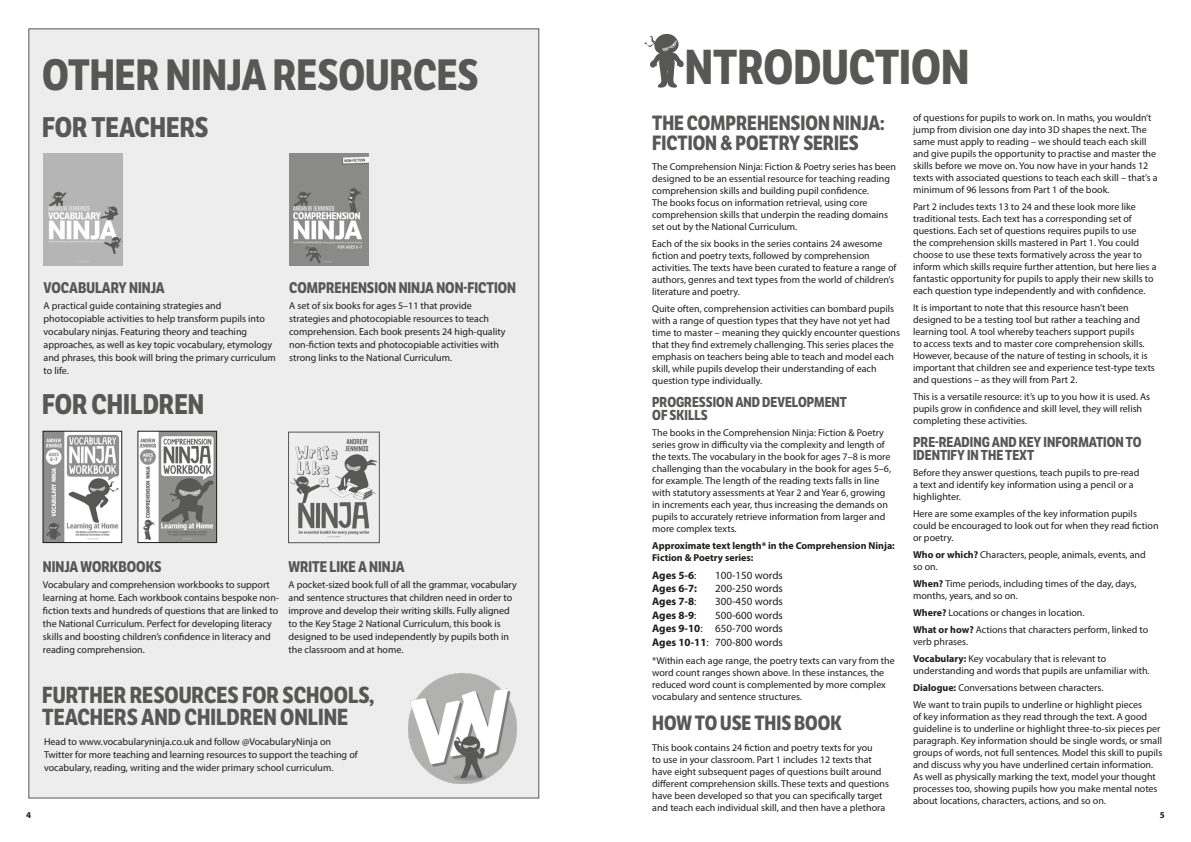
<style>
.page{position:relative;width:1191px;height:842px;background:#fff}
.page>*{position:absolute;margin:0;border:0;box-sizing:border-box;transform-origin:0 0}
.t1{font:700 47.6px "LFT Etica Condensed";color:#575756}
.t2{font:700 42.6px "LFT Etica Condensed";color:#575756}
.t3{font:700 27.6px "LFT Etica Condensed";color:#575756}
.t4{font:700 22.6px/22.1px "LFT Etica Condensed";color:#575756}
.t5{font:700 20px/20.2px "LFT Etica Condensed";color:#575756}
.t6{font:700 15px "LFT Etica Condensed";color:#575756}
.t7{font:700 14px/13px "LFT Etica Condensed";color:#575756}
.t8{font:11px/13.2px "Myriad Pro";color:#1d1d1b;text-align:right}
.t9{font:700 11px "Myriad Pro";color:#1d1d1b}
.t10{font:10px/12px "Myriad Pro";color:#1d1d1b}
.t11{font:700 10px/12px "Myriad Pro";color:#1d1d1b}
.t12{font:700 9px "Myriad Pro";color:#1d1d1b}
.s1{font-weight:400}
.s2{font-weight:700}
</style>
<div class="page">
<svg style="left:644px;top:34px;width:40px;height:54px"></svg>
<div style="left:28px;top:28px;width:511px;height:770px;background:#ededed;border:1px solid #575756"></div>
<img style="left:44px;top:154px;width:78px;height:111px">
<img style="left:289px;top:154px;width:79px;height:111px">
<img style="left:45px;top:433px;width:75px;height:108px">
<div style="left:43px;top:431px;width:79px;height:112px;border:1px solid #1d1d1b"></div>
<img style="left:140px;top:433px;width:75px;height:108px">
<div style="left:138px;top:431px;width:79px;height:112px;border:1px solid #1d1d1b"></div>
<img style="left:290px;top:438px;width:87px;height:100px">
<div style="left:288px;top:432px;width:91px;height:111px;border:1px solid #575756"></div>
<img style="left:408px;top:674px;width:109px;height:109px">
<h1 class="t1" style="left:685px;top:39px;width:286px">NTRODUCTION</h1>
<h3 class="t5" style="left:652px;top:113px;width:234px">THE COMPREHENSION NINJA:<br>FICTION &amp; POETRY SERIES</h3>
<p class="t10" style="left:652px;top:161px;width:245px">The Comprehension Ninja: Fiction &amp; Poetry series has been designed to be an essential resource for teaching reading comprehension skills and building pupil confidence.<br>The books focus on information retrieval, using core comprehension skills that underpin the reading domains set out by the National Curriculum.</p>
<p class="t10" style="left:652px;top:238px;width:246px">Each of the six books in the series contains 24 awesome fiction and poetry texts, followed by comprehension activities. The texts have been curated to feature a range of authors, genres and text types from the world of children’s literature and poetry.</p>
<p class="t10" style="left:652px;top:303px;width:249px">Quite often, comprehension activities can bombard pupils with a range of question types that they have not yet had time to master – meaning they quickly encounter questions that they find extremely challenging. This series places the emphasis on teachers being able to teach and model each skill, while pupils develop their understanding of each question type individually.</p>
<h3 class="t7" style="left:652px;top:395px;width:196px">PROGRESSION AND DEVELOPMENT<br>OF SKILLS</h3>
<p class="t10" style="left:652px;top:426px;width:240px">The books in the Comprehension Ninja: Fiction &amp; Poetry series grow in difficulty via the complexity and length of the texts. The vocabulary in the book for ages 7–8 is more challenging than the vocabulary in the book for ages 5–6, for example. The length of the reading texts falls in line with statutory assessments at Year 2 and Year 6, growing in increments each year, thus increasing the demands on pupils to accurately retrieve information from larger and more complex texts.</p>
<p class="t11" style="left:652px;top:539px;width:244px">Approximate text length* in the Comprehension Ninja:<br>Fiction &amp; Poetry series:</p>
<p class="t9" style="left:652px;top:568px;width:46px">Ages 5-6<span class="s1">:</span></p>
<p class="t8" style="left:715px;top:568px;width:69px">100-150 words</p>
<p class="t9" style="left:652px;top:581px;width:46px">Ages 6-7:</p>
<p class="t8" style="left:715px;top:582px;width:69px">200-250 words</p>
<p class="t9" style="left:652px;top:594px;width:46px">Ages 7-8<span class="s1">:</span></p>
<p class="t8" style="left:715px;top:595px;width:69px">300-450 words</p>
<p class="t9" style="left:652px;top:608px;width:46px">Ages 8-9<span class="s1">:</span></p>
<h2 class="t2" style="left:42px;top:49px;width:438px">OTHER NINJA RESOURCES</h2>
<h3 class="t3" style="left:42px;top:111px;width:168px">FOR TEACHERS</h3>
<p class="t10" style="left:913px;top:112px;width:246px">of questions for pupils to work on. In maths, you wouldn’t jump from division one day into 3D shapes the next. The same must apply to reading – we should teach each skill and give pupils the opportunity to practise and master the skills before we move on. You now have in your hands 12 texts with associated questions to teach each skill – that’s a minimum of 96 lessons from Part 1 of the book.</p>
<p class="t10" style="left:913px;top:201px;width:245px">Part 2 includes texts 13 to 24 and these look more like traditional tests. Each text has a corresponding set of questions. Each set of questions requires pupils to use<br>the comprehension skills mastered in Part 1. You could choose to use these texts formatively across the year to inform which skills require further attention, but here lies a fantastic opportunity for pupils to apply their new skills to each question type independently and with confidence.</p>
<p class="t10" style="left:913px;top:302px;width:243px">It is important to note that this resource hasn’t been designed to be a testing tool but rather a teaching and learning tool. A tool whereby teachers support pupils<br>to access texts and to master core comprehension skills.<br>However, because of the nature of testing in schools, it is important that children see and experience test-type texts and questions – as they will from Part 2.</p>
<p class="t10" style="left:913px;top:391px;width:239px">This is a versatile resource: it’s up to you how it is used. As pupils grow in confidence and skill level, they will relish completing these activities.</p>
<h3 class="t7" style="left:913px;top:435px;width:230px">PRE-READING AND KEY INFORMATION TO<br>IDENTIFY IN THE TEXT</h3>
<p class="t10" style="left:913px;top:466px;width:228px">Before they answer questions, teach pupils to pre-read a text and identify key information using a pencil or a highlighter.</p>
<p class="t10" style="left:913px;top:507px;width:247px">Here are some examples of the key information pupils could be encouraged to look out for when they read fiction or poetry.</p>
<p class="t10" style="left:913px;top:548px;width:234px"><span class="s2">Who or which?</span> Characters, people, animals, events, and so on.</p>
<p class="t10" style="left:913px;top:577px;width:225px"><span class="s2">When?</span> Time periods, including times of the day, days, months, years, and so on.</p>
<p class="t10" style="left:913px;top:604px;width:237px;line-height:17px"><span class="s2">Where?</span> Locations or changes in location.<br><span class="s2">What or how?</span> Actions that characters perform, linked to</p>
<p class="t10" style="left:913px;top:633px;width:195px;line-height:17px">verb phrases.<br><span class="s2">Vocabulary:</span> Key vocabulary that is relevant to</p>
<p class="t10" style="left:913px;top:662px;width:238px;line-height:17px">understanding and words that pupils are unfamiliar with.<br><span class="s2">Dialogue:</span> Conversations between characters.<br>We want to train pupils to underline or highlight pieces</p>
<p class="t10" style="left:913px;top:710px;width:251px">of key information as they read through the text. A good guideline is to underline or highlight three-to-six pieces per paragraph. Key information should be single words, or small groups of words, not full sentences. Model this skill to pupils and discuss why you have underlined certain information.<br>As well as physically marking the text, model your thought processes too, showing pupils how you make mental notes about locations, characters, actions, and so on.</p>
<h3 class="t6" style="left:44px;top:278px;width:122px">VOCABULARY NINJA</h3>
<p class="t10" style="left:44px;top:299px;width:234px;line-height:13px">A practical guide containing strategies and photocopiable activities to help transform pupils into vocabulary ninjas. Featuring theory and teaching approaches, as well as key topic vocabulary, etymology and phrases, this book will bring the primary curriculum to life.</p>
<h3 class="t6" style="left:289px;top:278px;width:228px">COMPREHENSION NINJA NON-FICTION</h3>
<p class="t10" style="left:289px;top:299px;width:218px;line-height:13px">A set of six books for ages 5–11 that provide strategies and photocopiable resources to teach comprehension. Each book presents 24 high-quality non-fiction texts and photocopiable activities with strong links to the National Curriculum.</p>
<h3 class="t3" style="left:42px;top:388px;width:163px">FOR CHILDREN</h3>
<h3 class="t6" style="left:43px;top:558px;width:120px">NINJA WORKBOOKS</h3>
<p class="t10" style="left:43px;top:578px;width:238px;line-height:13px">Vocabulary and comprehension workbooks to support learning at home. Each workbook contains bespoke non&shy;fiction texts and hundreds of questions that are linked to the National Curriculum. Perfect for developing literacy skills and boosting children’s confidence in literacy and reading comprehension.</p>
<h3 class="t6" style="left:288px;top:558px;width:118px">WRITE LIKE A NINJA</h3>
<p class="t10" style="left:288px;top:578px;width:230px;line-height:13px">A pocket-sized book full of all the grammar, vocabulary and sentence structures that children need in order to improve and develop their writing skills. Fully aligned to the Key Stage 2 National Curriculum, this book is designed to be used independently by pupils both in the classroom and at home.</p>
<h3 class="t4" style="left:42px;top:684px;width:334px">FURTHER RESOURCES FOR SCHOOLS,<br>TEACHERS AND CHILDREN ONLINE</h3>
<p class="t10" style="left:44px;top:735px;width:315px;line-height:13px">Head to www.vocabularyninja.co.uk and follow @VocabularyNinja on<br>Twitter for more teaching and learning resources to support the teaching of vocabulary, reading, writing and the wider primary school curriculum.</p>
<p class="t8" style="left:652px;top:608px;width:132px">500-600 words<br><span class="s2">Ages 9-10</span>: 650-700 words</p>
<p class="t8" style="left:652px;top:636px;width:132px"><span class="s2">Ages 10-11</span>: 700-800 words</p>
<p class="t10" style="left:652px;top:654px;width:244px">*Within each age range, the poetry texts can vary from the word count ranges shown above. In these instances, the reduced word count is complemented by more complex vocabulary and sentence structures.</p>
<h3 class="t5" style="left:652px;top:713px;width:191px">HOW TO USE THIS BOOK</h3>
<p class="t10" style="left:652px;top:741px;width:238px">This book contains 24 fiction and poetry texts for you<br>to use in your classroom. Part 1 includes 12 texts that have eight subsequent pages of questions built around different comprehension skills. These texts and questions have been developed so that you can specifically target and teach each individual skill, and then have a plethora</p>
<p class="t12" style="left:26px;top:809px;width:6px">4</p>
<p class="t12" style="left:1159px;top:809px;width:6px">5</p>
</div>
